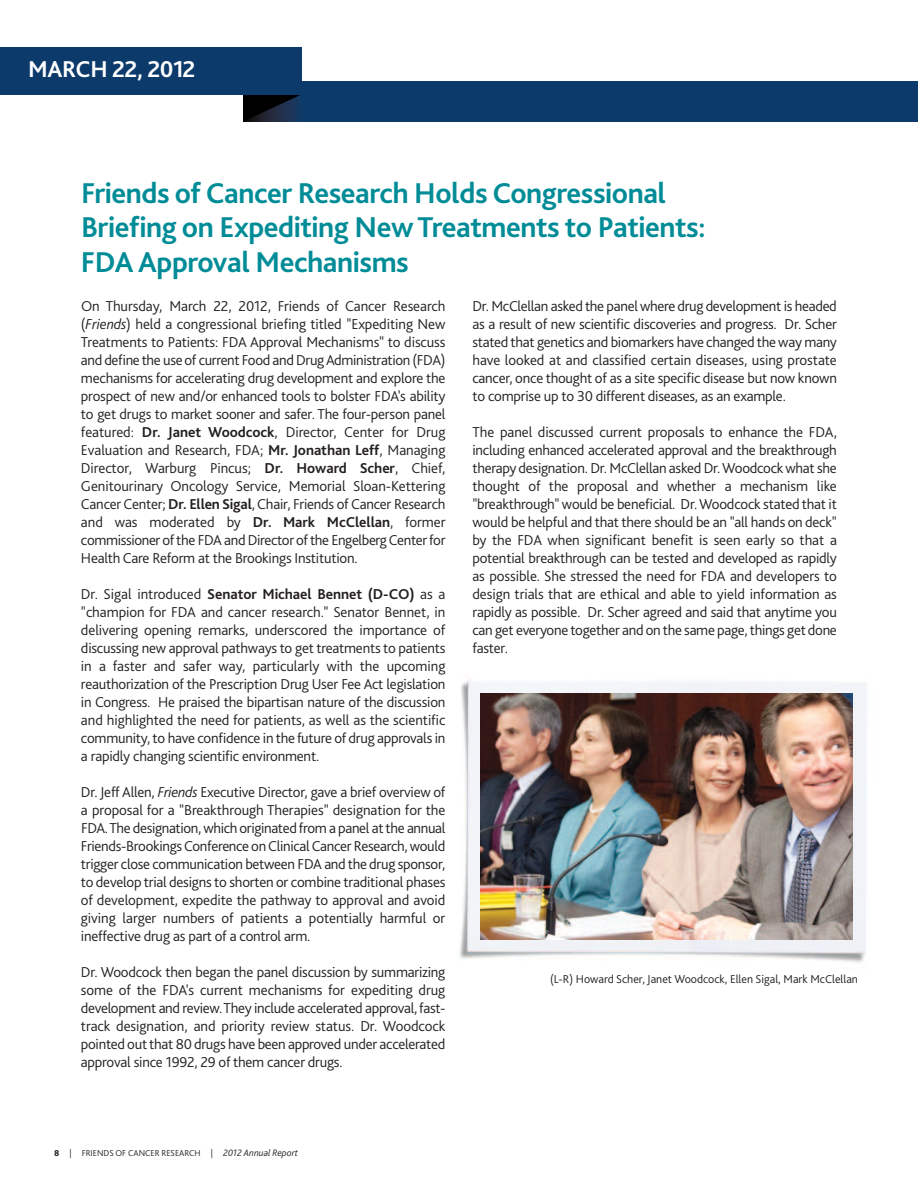
<style>
.page{position:relative;width:918px;height:1188px;background:#fff}
.page>*{position:absolute;margin:0;border:0;box-sizing:border-box;transform-origin:0 0}
.t1{font:700 30px/34.5px "Bliss 2";letter-spacing:-.015em;color:#008c97}
.t2{font:700 24px "Bliss 2";letter-spacing:-.015em;color:#fff}
.t3{font:300 15px/18px "Bliss 2";letter-spacing:-.015em;color:#231f20;text-align:justify}
.t4{font:300 12px "Bliss 2";color:#231f20}
.t5{font:300 9px "Bliss 2";color:#231f20}
.s1{font-style:italic}
.s2{font-weight:700}
.s3{font-weight:800}
.s4{font-style:italic;font-size:9.75px}
</style>
<div class="page">
<div style="left:243px;top:81px;width:675px;height:41px;background:#0c3a6b"></div>
<svg style="left:243px;top:95px;width:57px;height:27px;background:#0f1724"></svg>
<div style="left:0;top:47px;width:301px;height:47px;background:#0c3a6b"></div>
<img style="left:459px;top:679px;width:408px;height:284px">
<img style="left:480px;top:693px;width:372px;height:247px">
<h2 class="t2" style="left:28px;top:60px;width:168px">MARCH 22, 2012</h2>
<h1 class="t1" style="left:81px;top:178px;width:626px">Friends of Cancer Research Holds Congressional<br>Briefing on Expediting NewTreatments to Patients:<br>FDA Approval Mechanisms</h1>
<p class="t3" style="left:81px;top:298px;width:366px">On Thursday, March 22, 2012, Friends of Cancer Research (<span class="s1">Friends</span>) held a congressional briefing titled "Expediting New Treatments to Patients: FDA Approval Mechanisms" to discuss and define the use of current Food and DrugAdministration (FDA) mechanisms for accelerating drug development and explore the prospect of new and/or enhanced tools to bolster FDA's ability to get drugs to market sooner and safer. The four-person panel featured: <span class="s2">Dr. Janet Woodcock</span>, Director, Center for Drug Evaluation and Research, FDA; <span class="s2">Mr. Jonathan Leff</span>, Managing Director, Warburg Pincus; <span class="s2">Dr. Howard Scher</span>, Chief, Genitourinary Oncology Service, Memorial Sloan-Kettering Cancer Center; <span class="s2">Dr. Ellen Sigal</span>, Chair, Friends of Cancer Research and was moderated by <span class="s2">Dr. Mark McClellan</span>, former commissioner of the FDA and Director of the EngelbergCenterfor Health Care Reform at the Brookings Institution.</p>
<p class="t3" style="left:81px;top:586px;width:366px">Dr. Sigal introduced <span class="s2">Senator Michael Bennet (D-CO)</span> as a "champion for FDA and cancer research." Senator Bennet, in delivering opening remarks, underscored the importance of discussing new approval pathways to get treatments to patients in a faster and safer way, particularly with the upcoming reauthorization of the Prescription Drug User Fee Act legislation in Congress. He praised the bipartisan nature of the discussion and highlighted the need for patients, as well as the scientific community, to have confidence in the future of drug approvals in a rapidly changing scientific environment.</p>
<p class="t3" style="left:81px;top:784px;width:366px">Dr. Jeff Allen, <span class="s1">Friends</span> Executive Director, gave a brief overview of a proposal for a "Breakthrough Therapies" designation for the FDA.The designation, which originatedfrom a panel at the annual Friends-BrookingsConference onClinicalCancer Research, would trigger close communication between FDA and the drug sponsor, to develop trial designs to shorten or combine traditional phases of development, expedite the pathway to approval and avoid giving larger numbers of patients a potentially harmful or ineffective drug as part of a control arm.</p>
<p class="t3" style="left:81px;top:964px;width:366px">Dr. Woodcock then began the panel discussion by summarizing some of the FDA's current mechanisms for expediting drug development and review.They include accelerated approval,fast&shy;track designation, and priority review status. Dr. Woodcock pointed out that 80 drugs have been approved under accelerated approval since 1992, 29 of them cancer drugs.</p>
<p class="t3" style="left:472px;top:298px;width:366px">Dr. McClellan asked the panel where drug development is headed as a result of new scientific discoveries and progress. Dr. Scher stated that genetics and biomarkers have changed the way many have looked at and classified certain diseases, using prostate cancer, once thought of as a site specific disease but now known to comprise up to 30 different diseases, as an example.</p>
<p class="t3" style="left:472px;top:424px;width:366px">The panel discussed current proposals to enhance the FDA, including enhanced accelerated approval and the breakthrough therapy designation. Dr. McClellan asked Dr.Woodcock what she thought of the proposal and whether a mechanism like "breakthrough" would be beneficial. Dr.Woodcock stated that it would be helpful and that there should be an "all hands on deck" by the FDA when significant benefit is seen early so that a potential breakthrough can be tested and developed as rapidly as possible. She stressed the need for FDA and developers to design trials that are ethical and able to yield information as rapidly as possible. Dr. Scher agreed and said that anytime you can get everyone together and on the same page, things get done faster.</p>
<p class="t4" style="left:550px;top:974px;width:309px">(L-R) Howard Scher, Janet Woodcock, Ellen Sigal, Mark McClellan</p>
<p class="t5" style="left:54px;top:1150px;width:245px"><span class="s3">8</span> | FRIENDS OF CANCER RESEARCH | <span class="s4">2012 Annual Report</span></p>
</div>
